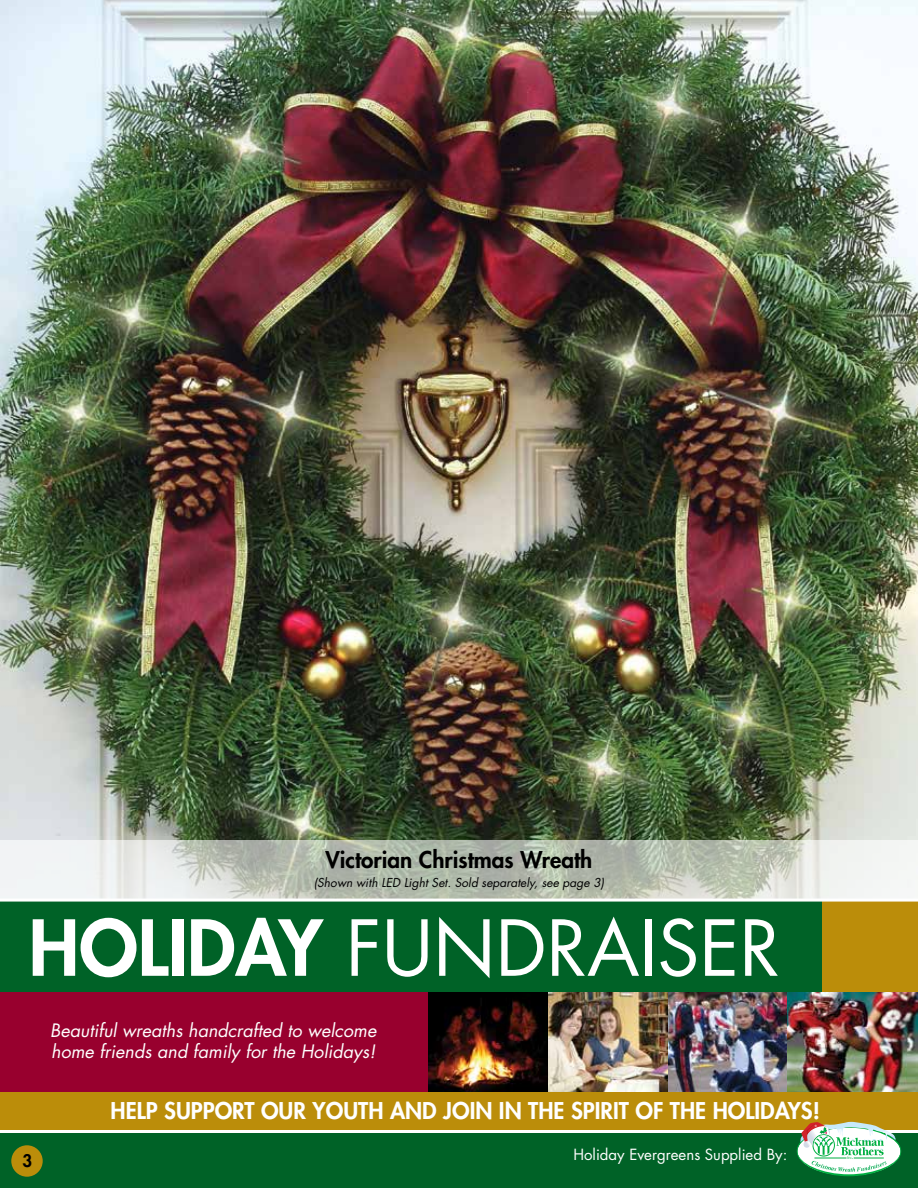
<style>
.page{position:relative;width:918px;height:1188px;background:#fff}
.page>*{position:absolute;margin:0;border:0;box-sizing:border-box;transform-origin:0 0}
.t1{font:75px "Futura";color:#fff}
.t2{font:800 22.5px "Futura";color:#fff}
.t3{font:800 22.5px "Futura";color:#000}
.t4{font:italic 18px/21.6px "Futura";color:#fff}
.t5{font:800 16.8px "Futura";color:#000}
.t6{font:15px "Futura";color:#fff}
.t7{font:italic 12px "Futura";color:#000}
.s1{font-weight:800}
</style>
<div class="page">
<img style="left:0;top:0;width:918px;height:840px">
<svg style="left:0;top:840px;width:918px;height:59px"></svg>
<div style="left:0;top:991px;width:555px;height:102px;background:#98002e"></div>
<img style="left:429px;top:991px;width:120px;height:101px">
<img style="left:549px;top:991px;width:120px;height:101px">
<img style="left:669px;top:991px;width:119px;height:101px">
<img style="left:788px;top:991px;width:130px;height:101px">
<div style="left:0;top:1133px;width:918px;height:55px;background:#006227"></div>
<div style="left:0;top:1092px;width:918px;height:39px;background:#bb8d0a"></div>
<div style="left:0;top:900px;width:825px;height:91px;background:#006227"></div>
<div style="left:822px;top:900px;width:96px;height:91px;background:#bb8d0a"></div>
<div style="left:11px;top:1145px;width:32px;height:32px;background:#bb8d0a;border-radius:50%"></div>
<hr style="left:0;top:899px;width:918px;height:3px;background:#fff">
<hr style="left:0;top:1130px;width:918px;height:3px;background:#fff">
<svg style="left:797px;top:1122px;width:104px;height:54px"></svg>
<p class="t3" style="left:326px;top:845px;width:268px">Victorian Christmas Wreath</p>
<p class="t7" style="left:314px;top:875px;width:292px">(Shown with LED Light Set. Sold separately, see page 3)</p>
<h1 class="t1" style="left:29px;top:897px;width:753px"><span class="s1">HOLIDAY</span> FUNDRAISER</h1>
<p class="t5" style="left:22px;top:1150px;width:11px">3</p>
<p class="t4" style="left:50px;top:1019px;width:328px">Beautiful wreaths handcrafted to welcome home friends and family for the Holidays!</p>
<p class="t2" style="left:111px;top:1096px;width:711px">HELP SUPPORT OUR YOUTH AND JOIN IN THE SPIRIT OF THE HOLIDAYS!</p>
<p class="t6" style="left:573px;top:1144px;width:215px">Holiday Evergreens Supplied By:</p>
</div>
